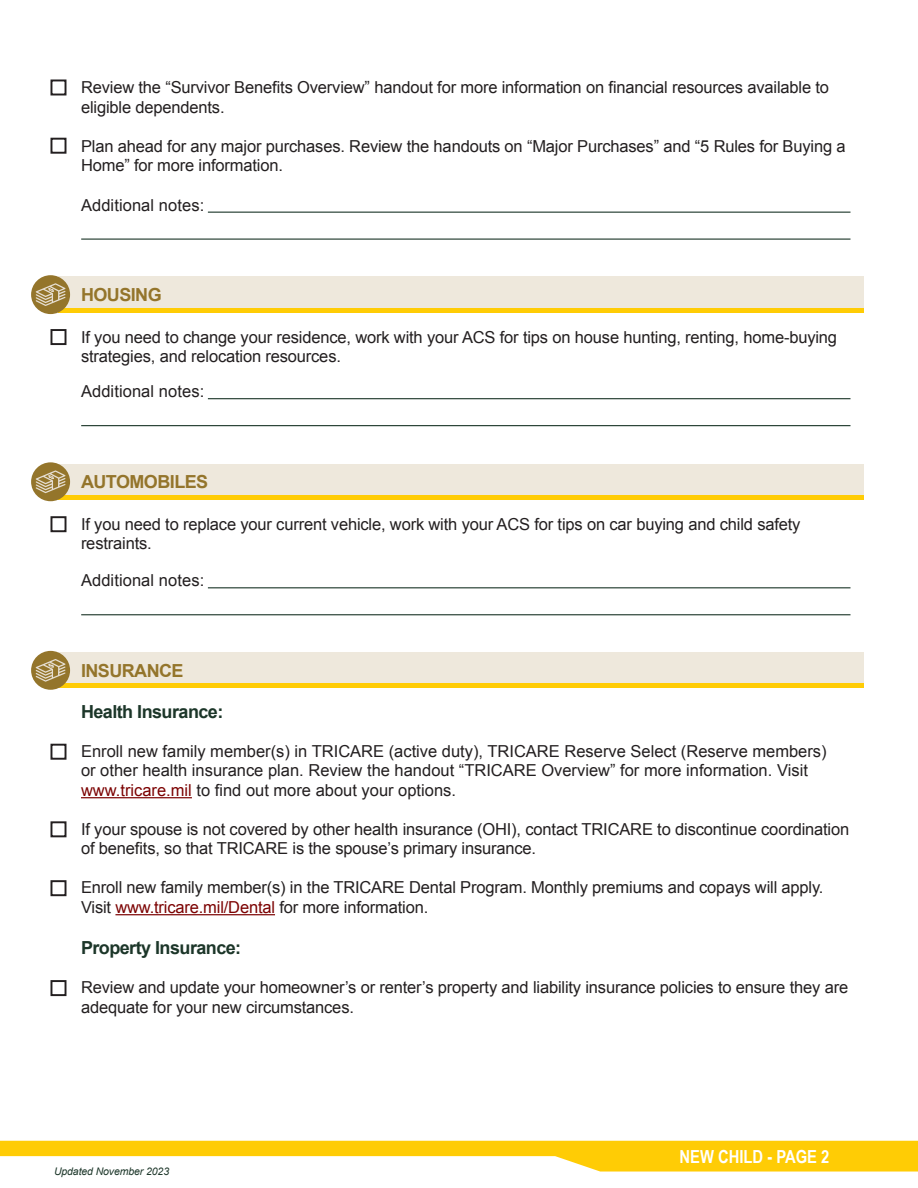
<style>
.page{position:relative;width:918px;height:1188px;background:#fff}
.page>*{position:absolute;margin:0;border:0;box-sizing:border-box;transform-origin:0 0}
.t1{font:700 18px "Arial";letter-spacing:-.03em;color:#1c3629}
.t2{font:700 18px "Arial";letter-spacing:-.03em;color:#94752b}
.t3{font:700 18px "Arial Narrow";color:#fff}
.t4{font:16.5px/19.5px "Arial";letter-spacing:-.01em;color:#231f20}
.t5{font:italic 10.5px "Arial";letter-spacing:-.01em;color:#1c3629}
.s1{color:#7c0303}
</style>
<div class="page">
<svg style="left:0;top:1141px;width:918px;height:31px"></svg>
<div style="left:58px;top:277px;width:806px;height:31px;background:#eee8dc"></div>
<hr style="left:58px;top:308px;width:806px;height:4px;background:#ffcc05">
<div style="left:31px;top:275px;width:39px;height:39px;background:#94752b;border-radius:50%"></div>
<svg style="left:36px;top:283px;width:29px;height:23px"></svg>
<div style="left:51px;top:80px;width:15px;height:15px;border:2px solid #231f20"></div>
<div style="left:51px;top:138px;width:15px;height:16px;border:2px solid #231f20"></div>
<div style="left:51px;top:329px;width:15px;height:16px;border:2px solid #231f20"></div>
<div style="left:58px;top:464px;width:806px;height:31px;background:#eee8dc"></div>
<div style="left:58px;top:495px;width:806px;height:5px;background:#ffcc05"></div>
<div style="left:31px;top:462px;width:39px;height:39px;background:#94752b;border-radius:50%"></div>
<svg style="left:36px;top:470px;width:29px;height:23px"></svg>
<div style="left:51px;top:516px;width:15px;height:16px;border:2px solid #231f20"></div>
<hr style="left:208px;top:212px;width:642px;height:1px;background:#1c3629">
<hr style="left:81px;top:239px;width:769px;height:1px;background:#1c3629">
<hr style="left:208px;top:398px;width:642px;height:1px;background:#1c3629">
<hr style="left:81px;top:425px;width:769px;height:1px;background:#1c3629">
<hr style="left:208px;top:587px;width:642px;height:1px;background:#1c3629">
<hr style="left:81px;top:614px;width:769px;height:1px;background:#1c3629">
<div style="left:58px;top:653px;width:806px;height:31px;background:#eee8dc"></div>
<hr style="left:58px;top:684px;width:806px;height:4px;background:#ffcc05">
<div style="left:31px;top:651px;width:39px;height:39px;background:#94752b;border-radius:50%"></div>
<svg style="left:36px;top:659px;width:29px;height:23px"></svg>
<hr style="left:81px;top:797px;width:111px;height:1px;background:#7c0303">
<hr style="left:115px;top:914px;width:160px;height:1px;background:#7c0303">
<div style="left:51px;top:744px;width:15px;height:16px;border:2px solid #231f20"></div>
<div style="left:51px;top:821px;width:15px;height:16px;border:2px solid #231f20"></div>
<div style="left:51px;top:880px;width:15px;height:16px;border:2px solid #231f20"></div>
<div style="left:51px;top:980px;width:15px;height:16px;border:2px solid #231f20"></div>
<p class="t4" style="left:81px;top:77px;width:750px">Review the “Survivor Benefits Overview” handout for more information on financial resources available to eligible dependents.</p>
<p class="t4" style="left:81px;top:136px;width:766px">Plan ahead for any major purchases. Review the handouts on “Major Purchases” and “5 Rules for Buying a<br>Home” for more information.</p>
<p class="t4" style="left:81px;top:195px;width:125px">Additional notes:</p>
<p class="t2" style="left:81px;top:283px;width:82px">HOUSING</p>
<p class="t4" style="left:81px;top:327px;width:758px">If you need to change your residence, work with your ACS for tips on house hunting, renting, home-buying strategies, and relocation resources.</p>
<p class="t4" style="left:81px;top:382px;width:125px">Additional notes:</p>
<p class="t2" style="left:81px;top:470px;width:129px">AUTOMOBILES</p>
<p class="t4" style="left:81px;top:514px;width:721px">If you need to replace your current vehicle, work with your ACS for tips on car buying and child safety restraints.</p>
<p class="t4" style="left:81px;top:571px;width:125px">Additional notes:</p>
<p class="t2" style="left:81px;top:659px;width:104px">INSURANCE</p>
<p class="t1" style="left:81px;top:700px;width:144px">Health Insurance:</p>
<p class="t4" style="left:81px;top:741px;width:747px">Enroll new family member(s) in TRICARE (active duty), TRICARE Reserve Select (Reserve members) or other health insurance plan. Review the handout “TRICARE Overview” for more information. Visit <span class="s1">www.tricare.mil</span> to find out more about your options.</p>
<p class="t4" style="left:81px;top:819px;width:770px">If your spouse is not covered by other health insurance (OHI), contact TRICARE to discontinue coordination of benefits, so that TRICARE is the spouse’s primary insurance.</p>
<p class="t4" style="left:81px;top:878px;width:744px">Enroll new family member(s) in the TRICARE Dental Program. Monthly premiums and copays will apply.<br>Visit <span class="s1">www.tricare.mil/Dental</span> for more information.</p>
<p class="t1" style="left:81px;top:936px;width:162px">Property Insurance:</p>
<p class="t4" style="left:81px;top:978px;width:769px">Review and update your homeowner’s or renter’s property and liability insurance policies to ensure they are adequate for your new circumstances.</p>
<p class="t5" style="left:54px;top:1164px;width:117px">Updated November 2023</p>
<p class="t3" style="left:680px;top:1143px;width:151px">NEW CHILD - PAGE 2</p>
</div>
